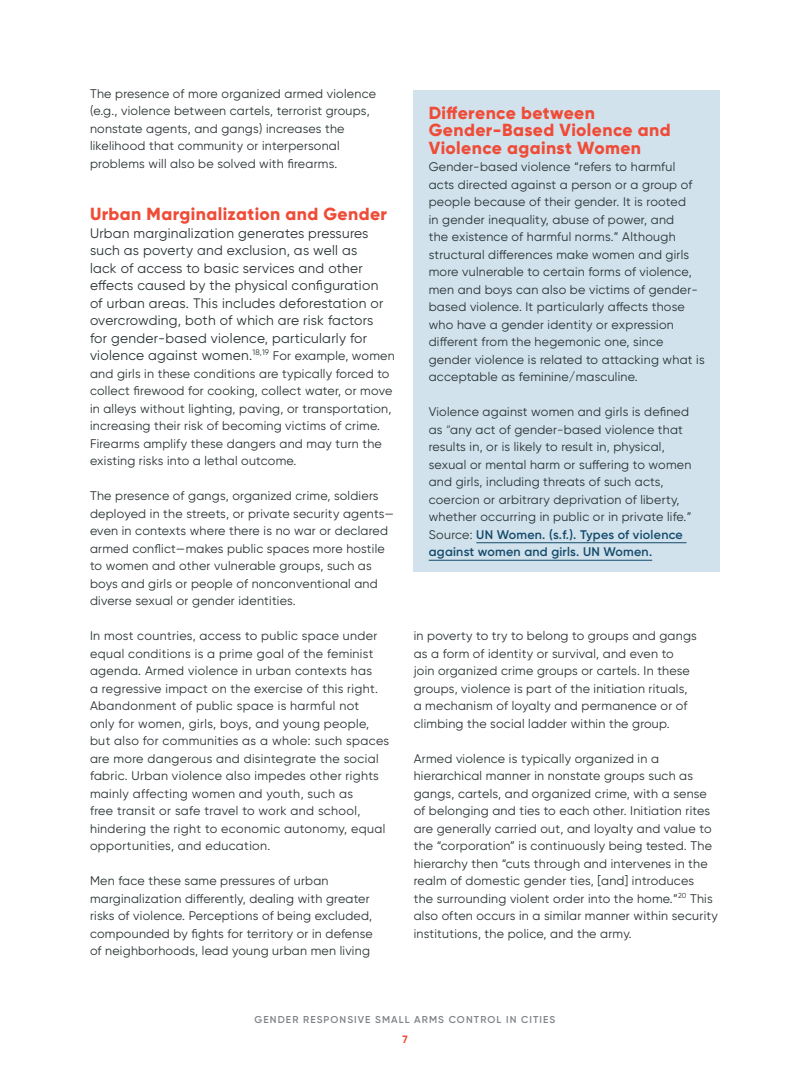
<style>
.page{position:relative;width:810px;height:1080px;background:#fff}
.page>*{position:absolute;margin:0;border:0;box-sizing:border-box;transform-origin:0 0}
.new_H_2{font:800 17.5px/17.5px "Gilroy";letter-spacing:.025em;color:#ef4c38}
.Copy{font:13.75px/17.5px "Gilroy";letter-spacing:.02em;color:#293234}
.Copy-2{font:12.5px/17.5px "Gilroy";letter-spacing:.02em;color:#293234}
.Copy-3{font:600 12.5px/17.5px "Gilroy";letter-spacing:.02em;color:#144a6b}
.t1{font:700 10.62px "Gilroy";color:#ef4c38}
.t2{font:600 10px "Gilroy";letter-spacing:.11em;color:#808588}
.s1{font-size:12.5px}
.s2{color:#595a5c}
.s3{font-weight:400;color:#293234}
</style>
<div class="page">
<div style="left:414px;top:90px;width:306px;height:482px;background:#d1e2ec"></div>
<hr style="left:476px;top:542px;width:211px;height:1px;background:#144a6b">
<hr style="left:429px;top:560px;width:223px;height:1px;background:#144a6b">
<p class="Copy-2" style="left:90px;top:84px;width:288px">The presence of more organized armed violence (e.g., violence between cartels, terrorist groups, nonstate agents, and gangs) increases the likelihood that community or interpersonal problems will also be solved with firearms.</p>
<p class="new_H_2" style="left:90px;top:205px;width:299px">Urban Marginalization and Gender</p>
<p class="Copy" style="left:90px;top:224px;width:306px">Urban marginalization generates pressures such as poverty and exclusion, as well as<br>lack of access to basic services and other effects caused by the physical configuration<br>of urban areas. This includes deforestation or overcrowding, both of which are risk factors<br>for gender-based violence, particularly for violence against women.<sup>18,19</sup> <span class="s1">For example, women</span></p>
<p class="Copy-2" style="left:90px;top:364px;width:304px">and girls in these conditions are typically forced to collect firewood for cooking, collect water, or move in alleys without lighting, paving, or transportation, increasing their risk of becoming victims of crime.<br>Firearms amplify these dangers and may turn the existing risks into a lethal outcome.</p>
<p class="Copy-2" style="left:90px;top:487px;width:305px">The presence of gangs, organized crime, soldiers deployed in the streets, or private security agents— even in contexts where there is no war or declared armed conflict—makes public spaces more hostile to women and other vulnerable groups, such as boys and girls or people of nonconventional and diverse sexual or gender identities.</p>
<p class="Copy-2" style="left:90px;top:627px;width:301px">In most countries, access to public space under equal conditions is a prime goal of the feminist agenda. Armed violence in urban contexts has<br>a regressive impact on the exercise of this right.<br>Abandonment of public space is harmful not<br>only for women, girls, boys, and young people, but also for communities as a whole: such spaces are more dangerous and disintegrate the social fabric. Urban violence also impedes other rights mainly affecting women and youth, such as<br>free transit or safe travel to work and school, hindering the right to economic autonomy, equal opportunities, and education.</p>
<p class="Copy-2" style="left:90px;top:872px;width:284px">Men face these same pressures of urban marginalization differently, dealing with greater risks of violence. Perceptions of being excluded, compounded by fights for territory or in defense of neighborhoods, lead young urban men living</p>
<p class="new_H_2" style="left:429px;top:104px;width:243px">Difference between<br>Gender-Based Violence and<br>Violence against Women</p>
<p class="Copy-2" style="left:429px;top:158px;width:277px">Gender-based violence “refers to harmful<br>acts directed against a person or a group of people because of their gender. It is rooted<br>in gender inequality, abuse of power, and<br>the existence of harmful norms.” Although structural differences make women and girls more vulnerable to certain forms of violence, men and boys can also be victims of gender&shy;based violence. It particularly affects those who have a gender identity or expression different from the hegemonic one, since gender violence is related to attacking what is acceptable as feminine/masculine.</p>
<p class="Copy-2" style="left:429px;top:403px;width:264px">Violence against women and girls is defined as <span class="s2">“</span>any act of gender-based violence that results in, or is likely to result in, physical, sexual or mental harm or suffering to women and girls, including threats of such acts, coercion or arbitrary deprivation of liberty, whether occurring in public or in private life.”</p>
<p class="Copy-3" style="left:429px;top:526px;width:256px"><span class="s3">Source:</span> UN Women. (s.f.). Types of violence against women and girls. UN Women.</p>
<p class="Copy-2" style="left:414px;top:627px;width:285px">in poverty to try to belong to groups and gangs as a form of identity or survival, and even to join organized crime groups or cartels. In these groups, violence is part of the initiation rituals, a mechanism of loyalty and permanence or of climbing the social ladder within the group.</p>
<p class="Copy-2" style="left:414px;top:749px;width:306px">Armed violence is typically organized in a hierarchical manner in nonstate groups such as gangs, cartels, and organized crime, with a sense of belonging and ties to each other. Initiation rites are generally carried out, and loyalty and value to the “corporation” is continuously being tested. The hierarchy then “cuts through and intervenes in the realm of domestic gender ties, [and] introduces<br>the surrounding violent order into the home.”<sup>20</sup> This also often occurs in a similar manner within security institutions, the police, and the army.</p>
<p class="t2" style="left:255px;top:1013px;width:302px">GENDER RESPONSIVE SMALL ARMS CONTROL IN CITIES</p>
<p class="t1" style="left:402px;top:1032px;width:7px">7</p>
</div>
